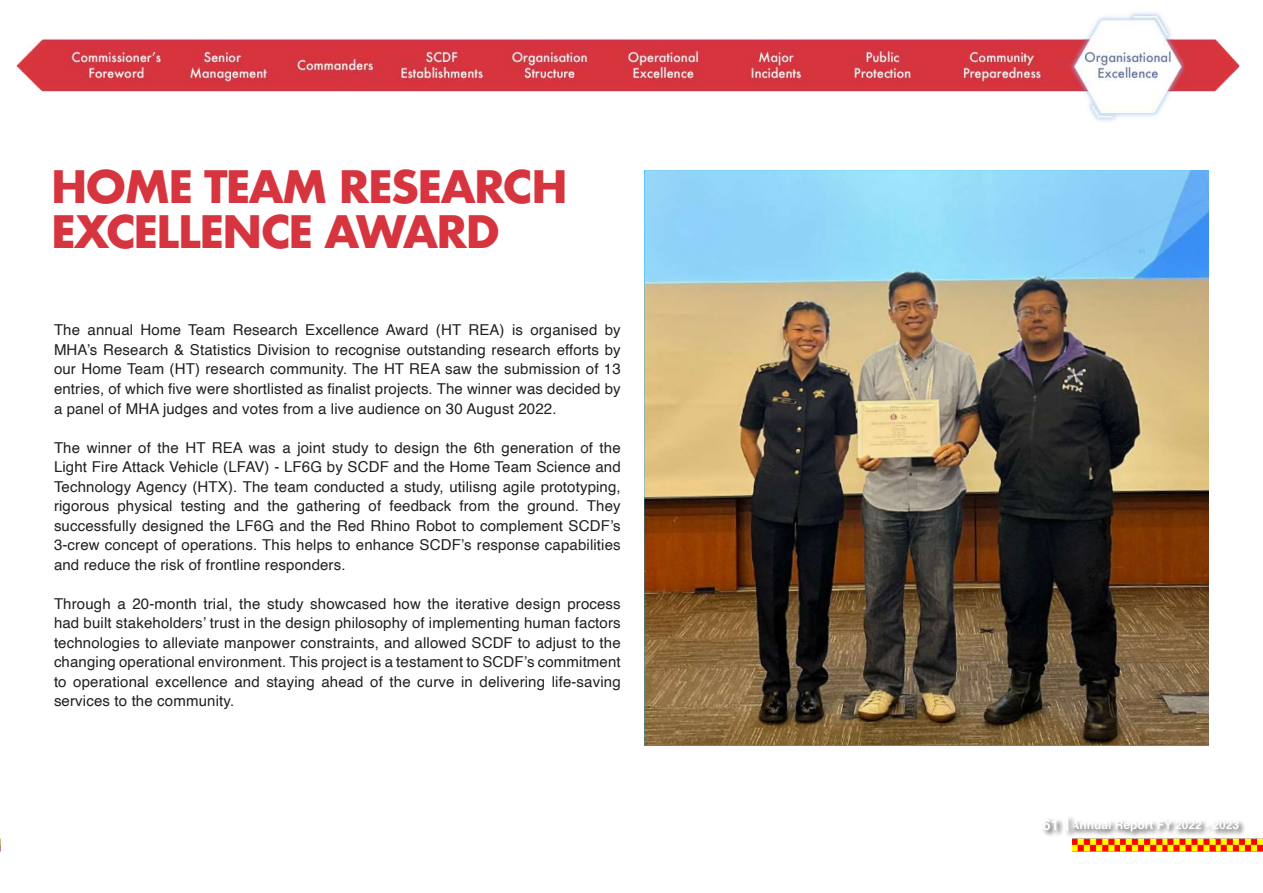
<style>
.page{position:relative;width:1263px;height:893px;background:#fff}
.page>*{position:absolute;margin:0;border:0;box-sizing:border-box;transform-origin:0 0}
.t1{font:700 43.5px/45px "Futura";letter-spacing:-.05em;color:#d6343e}
.t2{font:15px/19.5px "Helvetica";letter-spacing:.01em;color:#231f20;text-align:justify}
.t3{font:700 12px "Helvetica";color:#fff}
.s1{font-size:15px}
</style>
<div class="page">
<img style="left:0;top:12px;width:1263px;height:840px">
<div style="left:1041px;top:817px;width:23px;height:20px;background:#231f20;opacity:.75"></div>
<div style="left:1070px;top:819px;width:176px;height:20px;background:#231f20;opacity:.75"></div>
<div style="left:1064px;top:815px;width:11px;height:24px;background:#231f20;opacity:.75"></div>
<svg style="left:1066px;top:816px;width:2px;height:15px"></svg>
<svg style="left:0;top:839px;width:1px;height:12px"></svg>
<img style="left:1072px;top:839px;width:191px;height:12px">
<h1 class="t1" style="left:51px;top:164px;width:519px">HOME TEAM RESEARCH<br>EXCELLENCE AWARD</h1>
<p class="t2" style="left:54px;top:321px;width:568px">The annual Home Team Research Excellence Award (HT REA) is organised by MHA’s Research &amp; Statistics Division to recognise outstanding research efforts by our Home Team (HT) research community. The HT REA saw the submission of 13 entries, of which five were shortlisted as finalist projects. The winner was decided by a panel of MHA judges and votes from a live audience on 30 August 2022.</p>
<p class="t2" style="left:54px;top:438px;width:568px">The winner of the HT REA was a joint study to design the 6th generation of the Light Fire Attack Vehicle (LFAV) - LF6G by SCDF and the Home Team Science and Technology Agency (HTX). The team conducted a study, utilisng agile prototyping, rigorous physical testing and the gathering of feedback from the ground. They successfully designed the LF6G and the Red Rhino Robot to complement SCDF’s 3-crew concept of operations. This helps to enhance SCDF’s response capabilities and reduce the risk of frontline responders.</p>
<p class="t2" style="left:54px;top:594px;width:568px">Through a 20-month trial, the study showcased how the iterative design process had built stakeholders’ trust in the design philosophy of implementing human factors technologies to alleviate manpower constraints, and allowed SCDF to adjust to the changing operational environment. This project is a testament to SCDF’s commitment to operational excellence and staying ahead of the curve in delivering life-saving services to the community.</p>
<p class="t3" style="left:1042px;top:815px;width:198px"><span class="s1">61</span> Annual Report FY 2022 - 2023</p>
</div>
